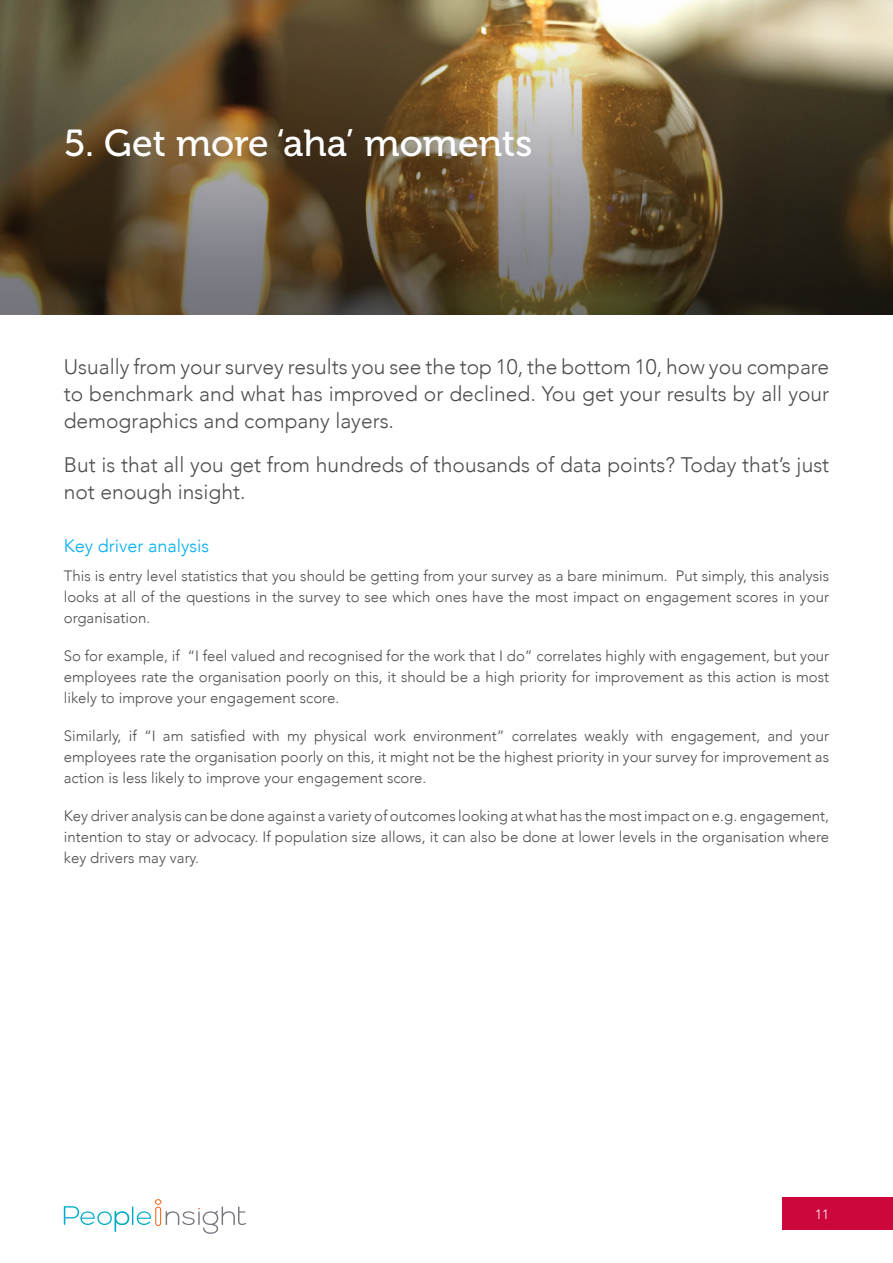
<style>
.page{position:relative;width:893px;height:1263px;background:#fff}
.page>*{position:absolute;margin:0;border:0;box-sizing:border-box;transform-origin:0 0}
.h1_white_25_30{font:37.5px "Museo 500";color:#fff}
.h2_14_18{font:300 21px/27px "Avenir";color:#4d4d4d;text-align:justify}
.h2_14_18-2{font:300 18px "Avenir";color:#00aeef}
.body_10_14{font:300 15px/21px "Avenir";color:#4d4d4d;text-align:justify}
.t1{font:300 10.5px "Avenir";color:#fff}
.s1{font-size:13.5px}
</style>
<div class="page">
<div style="left:782px;top:1197px;width:111px;height:33px;background:#cc073c"></div>
<svg style="left:64px;top:1199px;width:182px;height:35px"></svg>
<img style="left:0;top:0;width:893px;height:315px">
<p class="h1_white_25_30" style="left:64px;top:122px;width:470px">5. Get more ‘aha’ moments</p>
<p class="h2_14_18" style="left:64px;top:353px;width:767px">Usually from your survey results you see the top 10, the bottom 10, how you compare to benchmark and what has improved or declined. You get your results by all your demographics and company layers.</p>
<p class="h2_14_18" style="left:64px;top:451px;width:767px">But is that all you get from hundreds of thousands of data points? Today that’s just not enough insight.</p>
<p class="h2_14_18-2" style="left:64px;top:535px;width:147px">Key driver analysis</p>
<p class="body_10_14" style="left:64px;top:565px;width:767px">This is entry level statistics that you should be getting from your survey as a bare minimum. Put simply, this analysis looks at all of the questions in the survey to see which ones have the most impact on engagement scores in your organisation.</p>
<p class="body_10_14" style="left:64px;top:645px;width:767px">So for example, if “I feel valued and recognised for the work that I do” correlates highly with engagement, but your employees rate the organisation poorly on this, it should be a high priority for improvement as this action is most likely to improve your engagement score.</p>
<p class="body_10_14" style="left:64px;top:725px;width:767px">Similarly, if “I am satisfied with my physical work environment” correlates weakly with engagement, and your employees rate the organisation poorly on this, it might not be the highest priority in your survey for improvement as action is less likely to improve your engagement score.</p>
<p class="body_10_14" style="left:64px;top:805px;width:767px">Key driver analysis can be done against a variety of outcomes looking at what has the most impact on e.g. engagement, intention to stay or advocacy. If population size allows, it can also be done at lower levels in the organisation where key drivers may vary.</p>
<p class="t1" style="left:815px;top:1211px;width:23px"><span class="s1">11</span>011</p>
</div>
